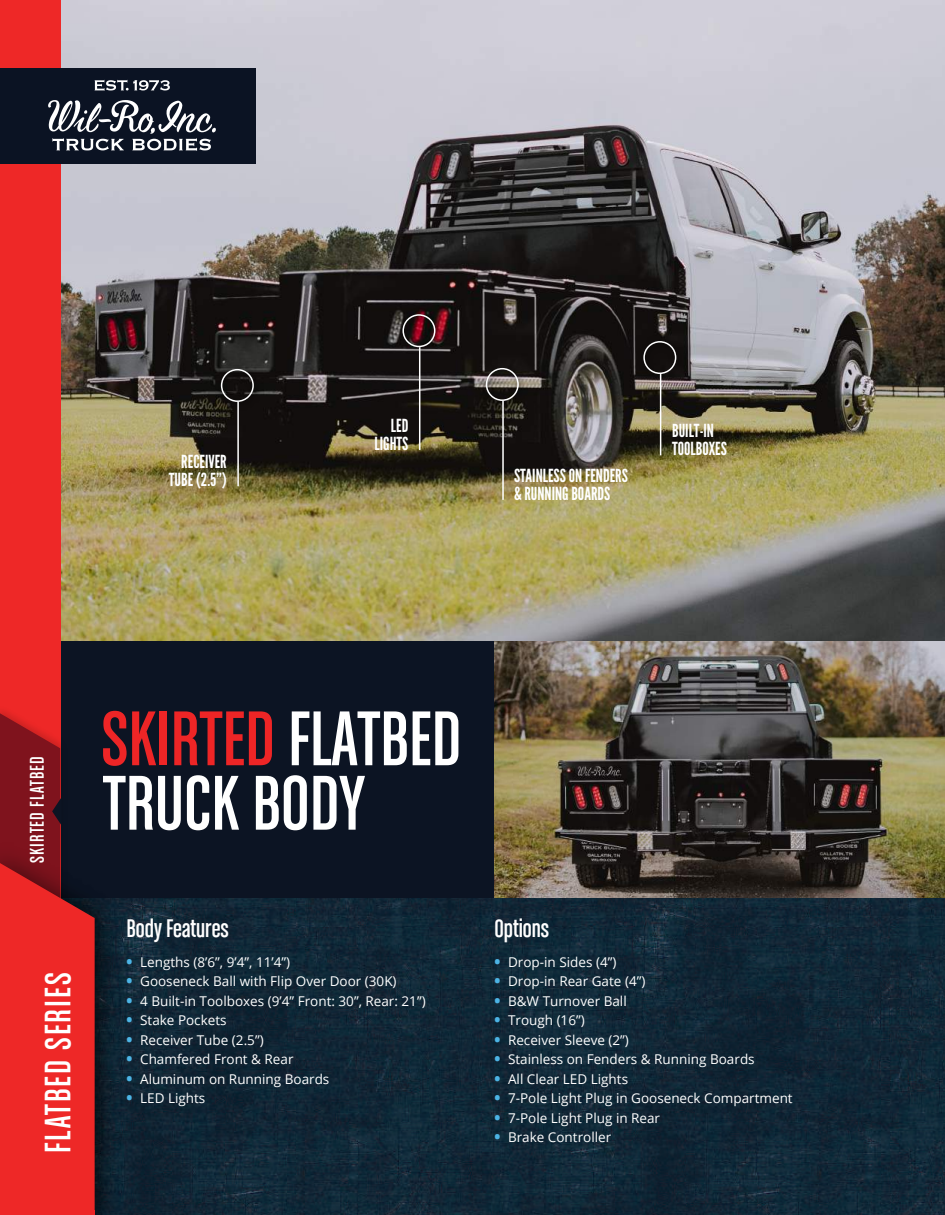
<style>
.page{position:relative;width:945px;height:1215px;background:#fff}
.page>*{position:absolute;margin:0;border:0;box-sizing:border-box;transform-origin:0 0}
.t1{font:82.5px/64.5px "Chalet Comprime Cologne Sixty";color:#fff}
.t2{font:39px "Chalet Comprime Cologne Sixty";letter-spacing:.05em;color:#fff}
.t3{font:27px "Chalet Comprime Cologne Sixty";color:#fff}
.t4{font:21px "Chalet Comprime Cologne Sixty";letter-spacing:.05em;color:#fff}
.t5{font:18px/18px "League Gothic";color:#fff;text-align:right}
.t6{font:13.5px "Open Sans";color:#fff}
.s1{color:#ee2526}
.s2{font-weight:800;font-size:15px;color:#4cb4e5}
</style>
<div class="page">
<img style="left:494px;top:641px;width:451px;height:258px">
<img style="left:60px;top:0;width:885px;height:641px">
<div style="left:46px;top:641px;width:448px;height:258px;background:#0c1423"></div>
<img style="left:131px;top:899px;width:814px;height:316px">
<div style="left:0;top:0;width:60px;height:1213px;background:#ee2827"></div>
<img style="left:95px;top:898px;width:35px;height:317px">
<svg style="left:0;top:713px;width:95px;height:497px"></svg>
<div style="left:0;top:68px;width:255px;height:96px;background:#0b1323"></div>
<svg style="left:48px;top:100px;width:168px;height:51px"></svg>
<svg style="left:95px;top:80px;width:75px;height:11px"></svg>
<img style="left:212px;top:359px;width:54px;height:54px">
<div style="left:221px;top:369px;width:33px;height:33px;border:2px solid #fff;border-radius:50%"></div>
<hr style="left:237px;top:402px;width:2px;height:84px;background:#fff">
<img style="left:393px;top:306px;width:54px;height:54px">
<div style="left:402px;top:314px;width:33px;height:33px;border:2px solid #fff;border-radius:50%"></div>
<hr style="left:419px;top:347px;width:1px;height:103px;background:#fff">
<img style="left:634px;top:332px;width:54px;height:54px">
<div style="left:643px;top:341px;width:33px;height:33px;border:2px solid #fff;border-radius:50%"></div>
<hr style="left:660px;top:374px;width:1px;height:81px;background:#fff">
<img style="left:476px;top:359px;width:54px;height:54px">
<div style="left:486px;top:368px;width:33px;height:33px;border:2px solid #fff;border-radius:50%"></div>
<hr style="left:502px;top:401px;width:2px;height:99px;background:#fff">
<div style="left:0;top:1210px;width:95px;height:5px;background:#ee2526"></div>
<h3 class="t5" style="left:169px;top:453px;width:59px">RECEIVER<br>TUBE (2.5”)</h3>
<h3 class="t5" style="left:375px;top:417px;width:35px">LED<br>LIGHTS</h3>
<h3 class="t5" style="left:672px;top:422px;width:56px;text-align:left">BUILT-IN<br>TOOLBOXES</h3>
<h3 class="t5" style="left:514px;top:466px;width:115px;text-align:left">STAINLESS ON FENDERS &amp; RUNNING BOARDS</h3>
<h3 class="t4" style="left:25px;top:863px;width:107px;rotate:-90deg">SKIRTED FLATBED</h3>
<h2 class="t2" style="left:37px;top:1153px;width:182px;rotate:-90deg">FLATBED SERIES</h2>
<h1 class="t1" style="left:101px;top:705px;width:361px"><span class="s1">SKIRTED</span> FLATBED<br>TRUCK BODY</h1>
<h3 class="t3" style="left:127px;top:914px;width:104px">Body Features</h3>
<p class="t6" style="left:127px;top:953px;width:165px"><span class="s2">•</span> Lengths (8’6”, 9’4”, 11’4”)</p>
<p class="t6" style="left:127px;top:972px;width:272px"><span class="s2">•</span> Gooseneck Ball with Flip Over Door (30K)</p>
<p class="t6" style="left:127px;top:992px;width:301px"><span class="s2">•</span> 4 Built-in Toolboxes (9’4” Front: 30”, Rear: 21”)</p>
<p class="t6" style="left:127px;top:1011px;width:102px"><span class="s2">•</span> Stake Pockets</p>
<p class="t6" style="left:127px;top:1031px;width:139px"><span class="s2">•</span> Receiver Tube (2.5”)</p>
<p class="t6" style="left:127px;top:1050px;width:169px"><span class="s2">•</span> Chamfered Front &amp; Rear</p>
<p class="t6" style="left:127px;top:1070px;width:204px"><span class="s2">•</span> Aluminum on Running Boards</p>
<p class="t6" style="left:127px;top:1089px;width:80px"><span class="s2">•</span> LED Lights</p>
<h3 class="t3" style="left:494px;top:914px;width:56px">Options</h3>
<p class="t6" style="left:494px;top:953px;width:124px"><span class="s2">•</span> Drop-in Sides (4”)</p>
<p class="t6" style="left:494px;top:972px;width:153px"><span class="s2">•</span> Drop-in Rear Gate (4”)</p>
<p class="t6" style="left:494px;top:992px;width:134px"><span class="s2">•</span> B&amp;W Turnover Ball</p>
<p class="t6" style="left:494px;top:1011px;width:92px"><span class="s2">•</span> Trough (16”)</p>
<p class="t6" style="left:494px;top:1031px;width:136px"><span class="s2">•</span> Receiver Sleeve (2”)</p>
<p class="t6" style="left:494px;top:1050px;width:262px"><span class="s2">•</span> Stainless on Fenders &amp; Running Boards</p>
<p class="t6" style="left:494px;top:1070px;width:135px"><span class="s2">•</span> All Clear LED Lights</p>
<p class="t6" style="left:494px;top:1089px;width:300px"><span class="s2">•</span> 7-Pole Light Plug in Gooseneck Compartment</p>
<p class="t6" style="left:494px;top:1109px;width:167px"><span class="s2">•</span> 7-Pole Light Plug in Rear</p>
<p class="t6" style="left:494px;top:1128px;width:118px"><span class="s2">•</span> Brake Controller</p>
</div>
